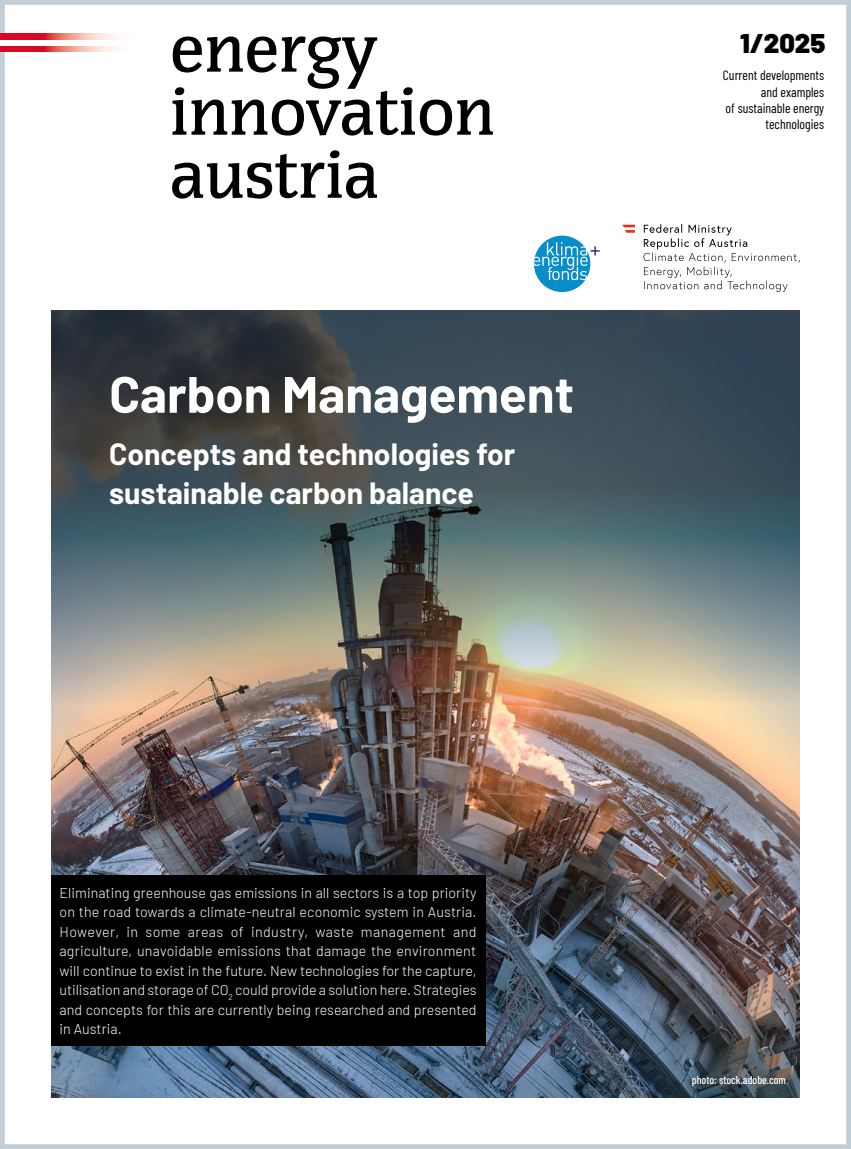
<style>
.page{position:relative;width:851px;height:1149px;background:#fff}
.page>*{position:absolute;margin:0;border:0;box-sizing:border-box;transform-origin:0 0}
.t1{font:500 67.5px/63px "Congress";color:#000}
.Cover_Head_1{font:700 51px "Barlow";color:#fff}
.Cover_Head_1-2{font:700 30px/39px "Barlow";color:#fff}
.t2{font:900 27px "Barlow";color:#000}
.Fliesstext_weiss{font:300 14.25px/19.5px "Barlow";color:#fff;text-align:justify}
.Condensed_Light{font:13.5px/16.2px "Barlow Condensed";color:#000;text-align:right}
.t3{font:500 11.25px "Barlow Condensed";color:#fff}
</style>
<div class="page">
<div style="left:0;top:0;width:850px;height:1148px;border:4px solid #c2cdd5"></div>
<img style="left:51px;top:721px;width:748px;height:101px">
<img style="left:51px;top:310px;width:748px;height:411px">
<img style="left:51px;top:822px;width:748px;height:275px">
<svg style="left:534px;top:235px;width:65px;height:57px"></svg>
<svg style="left:0;top:34px;width:116px;height:6px"></svg>
<svg style="left:0;top:46px;width:116px;height:5px"></svg>
<div style="left:0;top:40px;width:149px;height:6px;background:#fff"></div>
<div style="left:51px;top:874px;width:434px;height:170px;background:#000"></div>
<svg style="left:643px;top:224px;width:156px;height:68px"></svg>
<svg style="left:622px;top:225px;width:12px;height:8px"></svg>
<p class="t1" style="left:170px;top:18px;width:326px">energy innovation austria</p>
<p class="Cover_Head_1" style="left:109px;top:356px;width:466px">Carbon Management</p>
<p class="Cover_Head_1-2" style="left:109px;top:432px;width:407px">Concepts and technologies for sustainable carbon balance</p>
<p class="t2" style="left:740px;top:22px;width:87px">1/2025</p>
<p class="Condensed_Light" style="left:722px;top:66px;width:103px">Current developments and examples</p>
<p class="Condensed_Light" style="left:725px;top:99px;width:100px">of sustainable energy technologies</p>
<p class="Fliesstext_weiss" style="left:60px;top:881px;width:418px">Eliminating greenhouse gas emissions in all sectors is a top priority on the road towards a climate-neutral economic system in Austria.<br>However, in some areas of industry, waste management and agriculture, unavoidable emissions that damage the environment will continue to exist in the future. New technologies for the capture, utilisation and storage of CO<sub>2</sub> could provide a solution here. Strategies and concepts for this are currently being researched and presented in Austria.</p>
<p class="t3" style="left:691px;top:1071px;width:96px">photo: stock.adobe.com</p>
</div>
